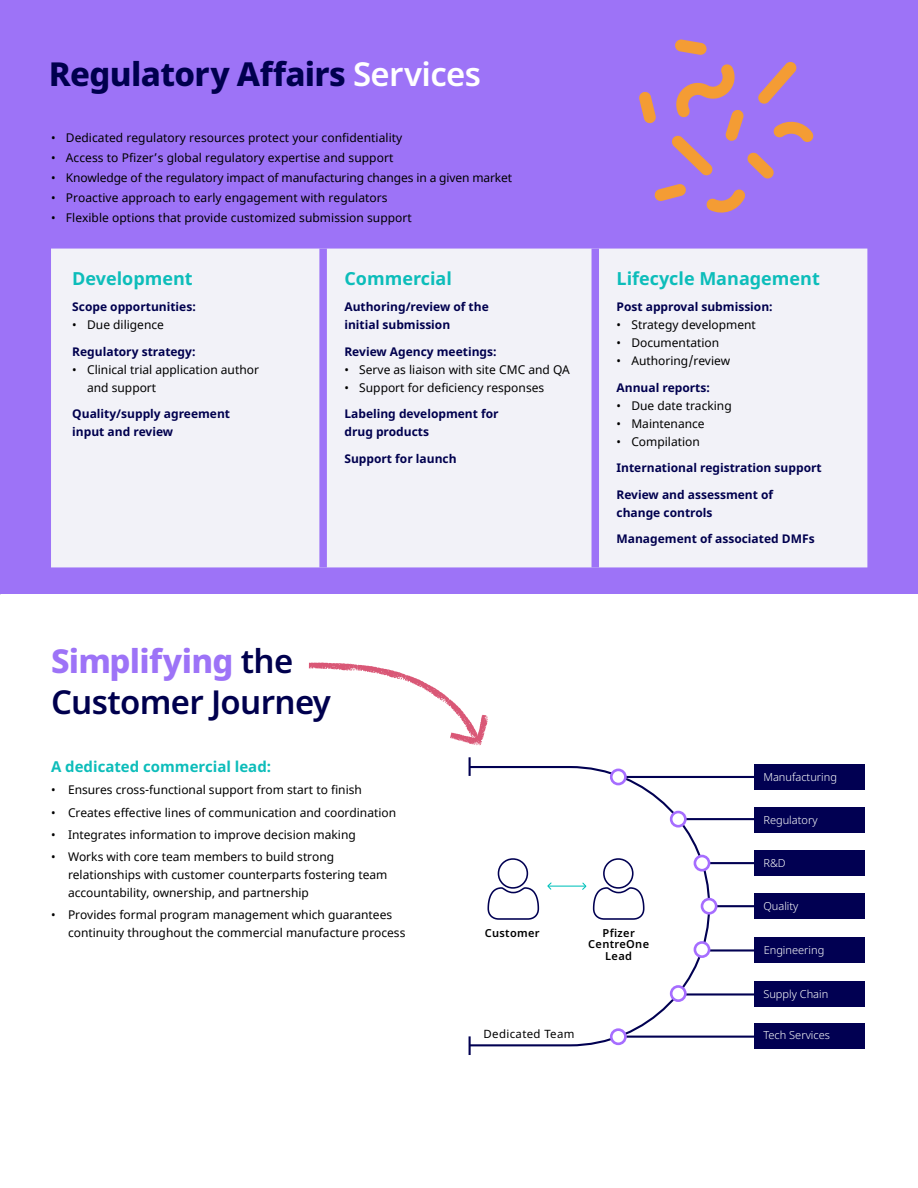
<style>
.page{position:relative;width:918px;height:1188px;background:#fff}
.page>*{position:absolute;margin:0;border:0;box-sizing:border-box;transform-origin:0 0}
.t1{font:600 33px/40.5px "Noto Sans";letter-spacing:-.02em;color:#00004e}
.t2{font:800 33px "Noto Sans";letter-spacing:-.02em;color:#00004e}
.t3{font:700 18px "Noto Sans";color:#0dbdba}
.t4{font:700 15px "Noto Sans";color:#0dbdba}
.t5{font:12px/18px "Noto Sans";color:#000}
.t6{font:700 12px/18px "Noto Sans";color:#00004e}
.t7{font:11.4px "Noto Sans";letter-spacing:.03em;color:#000}
.t8{font:300 11.1px "Noto Sans";color:#fff}
.t9{font:600 11.1px/11.6px "Noto Sans";letter-spacing:.03em;color:#000;text-align:center}
.s1{font-weight:600;color:#fff}
.s2{font-weight:800;color:#9d73f7}
</style>
<div class="page">
<div style="left:0;top:0;width:918px;height:594px;background:#9d73f7"></div>
<div style="left:51px;top:249px;width:816px;height:318px;background:#f2f2f8"></div>
<div style="left:319px;top:249px;width:8px;height:318px;background:#9d73f7"></div>
<div style="left:592px;top:249px;width:7px;height:318px;background:#9d73f7"></div>
<svg style="left:309px;top:662px;width:179px;height:84px"></svg>
<svg style="left:675px;top:39px;width:32px;height:16px"></svg>
<svg style="left:639px;top:62px;width:175px;height:151px"></svg>
<hr style="left:709px;top:905px;width:61px;height:2px;background:#010052">
<hr style="left:699px;top:862px;width:71px;height:2px;background:#010052">
<hr style="left:677px;top:818px;width:93px;height:2px;background:#010052">
<hr style="left:620px;top:776px;width:143px;height:2px;background:#010052">
<hr style="left:699px;top:949px;width:71px;height:3px;background:#010052">
<hr style="left:677px;top:993px;width:93px;height:3px;background:#010052">
<hr style="left:626px;top:1036px;width:144px;height:2px;background:#010052">
<svg style="left:468px;top:765px;width:243px;height:282px"></svg>
<div style="left:754px;top:807px;width:110px;height:26px;background:#010052"></div>
<div style="left:754px;top:850px;width:110px;height:26px;background:#010052"></div>
<div style="left:754px;top:893px;width:110px;height:26px;background:#010052"></div>
<div style="left:754px;top:938px;width:111px;height:25px;background:#010052"></div>
<div style="left:754px;top:982px;width:110px;height:25px;background:#010052"></div>
<div style="left:754px;top:764px;width:110px;height:26px;background:#010052"></div>
<div style="left:754px;top:1023px;width:110px;height:25px;background:#010052"></div>
<svg style="left:487px;top:857px;width:53px;height:64px"></svg>
<svg style="left:581px;top:857px;width:64px;height:64px"></svg>
<div style="left:611px;top:770px;width:14px;height:14px;background:#fff;border-radius:50%"></div>
<div style="left:610px;top:769px;width:17px;height:16px;border:3px solid #a66dff;border-radius:50%"></div>
<div style="left:702px;top:899px;width:14px;height:14px;background:#fff;border-radius:50%"></div>
<div style="left:701px;top:898px;width:16px;height:17px;border:3px solid #a66dff;border-radius:50%"></div>
<div style="left:695px;top:856px;width:14px;height:14px;background:#fff;border-radius:50%"></div>
<div style="left:694px;top:855px;width:16px;height:17px;border:3px solid #a66dff;border-radius:50%"></div>
<div style="left:671px;top:812px;width:14px;height:14px;background:#fff;border-radius:50%"></div>
<div style="left:670px;top:811px;width:17px;height:17px;border:3px solid #a66dff;border-radius:50%"></div>
<div style="left:611px;top:1030px;width:14px;height:14px;background:#fff;border-radius:50%"></div>
<div style="left:610px;top:1028px;width:17px;height:17px;border:3px solid #a66dff;border-radius:50%"></div>
<div style="left:695px;top:942px;width:14px;height:15px;background:#fff;border-radius:50%"></div>
<div style="left:694px;top:941px;width:16px;height:17px;border:3px solid #a66dff;border-radius:50%"></div>
<div style="left:671px;top:986px;width:14px;height:15px;background:#fff;border-radius:50%"></div>
<div style="left:670px;top:985px;width:17px;height:17px;border:3px solid #a66dff;border-radius:50%"></div>
<svg style="left:469px;top:757px;width:2px;height:19px"></svg>
<svg style="left:469px;top:1036px;width:2px;height:19px"></svg>
<h1 class="t2" style="left:49px;top:50px;width:434px">Regulatory Affairs <span class="s1">Services</span></h1>
<p class="t5" style="left:51px;top:129px;width:353px">• Dedicated regulatory resources protect your confidentiality</p>
<p class="t5" style="left:51px;top:149px;width:344px">• Access to Pfizer’s global regulatory expertise and support</p>
<p class="t5" style="left:51px;top:169px;width:463px">• Knowledge of the regulatory impact of manufacturing changes in a given market</p>
<p class="t5" style="left:51px;top:189px;width:338px">• Proactive approach to early engagement with regulators</p>
<p class="t5" style="left:51px;top:209px;width:362px">• Flexible options that provide customized submission support</p>
<h2 class="t3" style="left:72px;top:266px;width:122px">Development</h2>
<p class="t6" style="left:72px;top:298px;width:125px">Scope opportunities:</p>
<p class="t5" style="left:72px;top:316px;width:93px">• Due diligence</p>
<p class="t6" style="left:72px;top:343px;width:125px">Regulatory strategy:</p>
<p class="t5" style="left:87px;top:361px;width:173px;text-indent:-15px">• Clinical trial application author and support</p>
<p class="t6" style="left:72px;top:405px;width:159px">Quality/supply agreement input and review</p>
<h2 class="t3" style="left:344px;top:266px;width:109px">Commercial</h2>
<p class="t6" style="left:344px;top:298px;width:146px">Authoring/review of the initial submission</p>
<p class="t6" style="left:344px;top:343px;width:154px">Review Agency meetings:</p>
<p class="t5" style="left:344px;top:361px;width:227px">• Serve as liaison with site CMC and QA</p>
<p class="t5" style="left:344px;top:379px;width:201px">• Support for deficiency responses</p>
<p class="t6" style="left:344px;top:405px;width:156px">Labeling development for drug products</p>
<p class="t6" style="left:344px;top:450px;width:114px">Support for launch</p>
<h2 class="t3" style="left:617px;top:266px;width:205px">Lifecycle Management</h2>
<p class="t6" style="left:617px;top:298px;width:158px">Post approval submission:</p>
<p class="t5" style="left:617px;top:316px;width:141px">• Strategy development</p>
<p class="t5" style="left:617px;top:334px;width:104px">• Documentation</p>
<p class="t5" style="left:617px;top:352px;width:115px">• Authoring/review</p>
<p class="t6" style="left:617px;top:379px;width:95px">Annual reports:</p>
<p class="t5" style="left:617px;top:397px;width:117px">• Due date tracking</p>
<p class="t5" style="left:617px;top:415px;width:90px">• Maintenance</p>
<p class="t5" style="left:617px;top:433px;width:85px">• Compilation</p>
<p class="t6" style="left:617px;top:459px;width:207px">International registration support</p>
<p class="t6" style="left:617px;top:486px;width:158px">Review and assessment of change controls</p>
<p class="t6" style="left:617px;top:530px;width:200px">Management of associated DMFs</p>
<h1 class="t1" style="left:51px;top:642px;width:282px"><span class="s2">Simplifying</span> the<br>Customer Journey</h1>
<p class="t4" style="left:51px;top:756px;width:222px">A dedicated commercial lead:</p>
<p class="t5" style="left:51px;top:782px;width:312px">• Ensures cross-functional support from start to finish</p>
<p class="t5" style="left:51px;top:804px;width:347px">• Creates effective lines of communication and coordination</p>
<p class="t5" style="left:51px;top:826px;width:306px">• Integrates information to improve decision making</p>
<p class="t5" style="left:68px;top:848px;width:321px;text-indent:-17px">• Works with core team members to build strong relationships with customer counterparts fostering team accountability, ownership, and partnership</p>
<p class="t5" style="left:68px;top:907px;width:339px;text-indent:-17px">• Provides formal program management which guarantees continuity throughout the commercial manufacture process</p>
<p class="t9" style="left:485px;top:927px;width:56px">Customer</p>
<p class="t9" style="left:588px;top:927px;width:62px">Pfizer<br>CentreOne<br>Lead</p>
<p class="t7" style="left:484px;top:1026px;width:92px">Dedicated Team</p>
<p class="t8" style="left:763px;top:769px;width:75px">Manufacturing</p>
<p class="t8" style="left:763px;top:812px;width:56px">Regulatory</p>
<p class="t8" style="left:763px;top:855px;width:24px">R&amp;D</p>
<p class="t8" style="left:763px;top:898px;width:36px">Quality</p>
<p class="t8" style="left:764px;top:942px;width:62px">Engineering</p>
<p class="t8" style="left:763px;top:986px;width:66px">Supply Chain</p>
<p class="t8" style="left:763px;top:1028px;width:68px">Tech Services</p>
</div>
